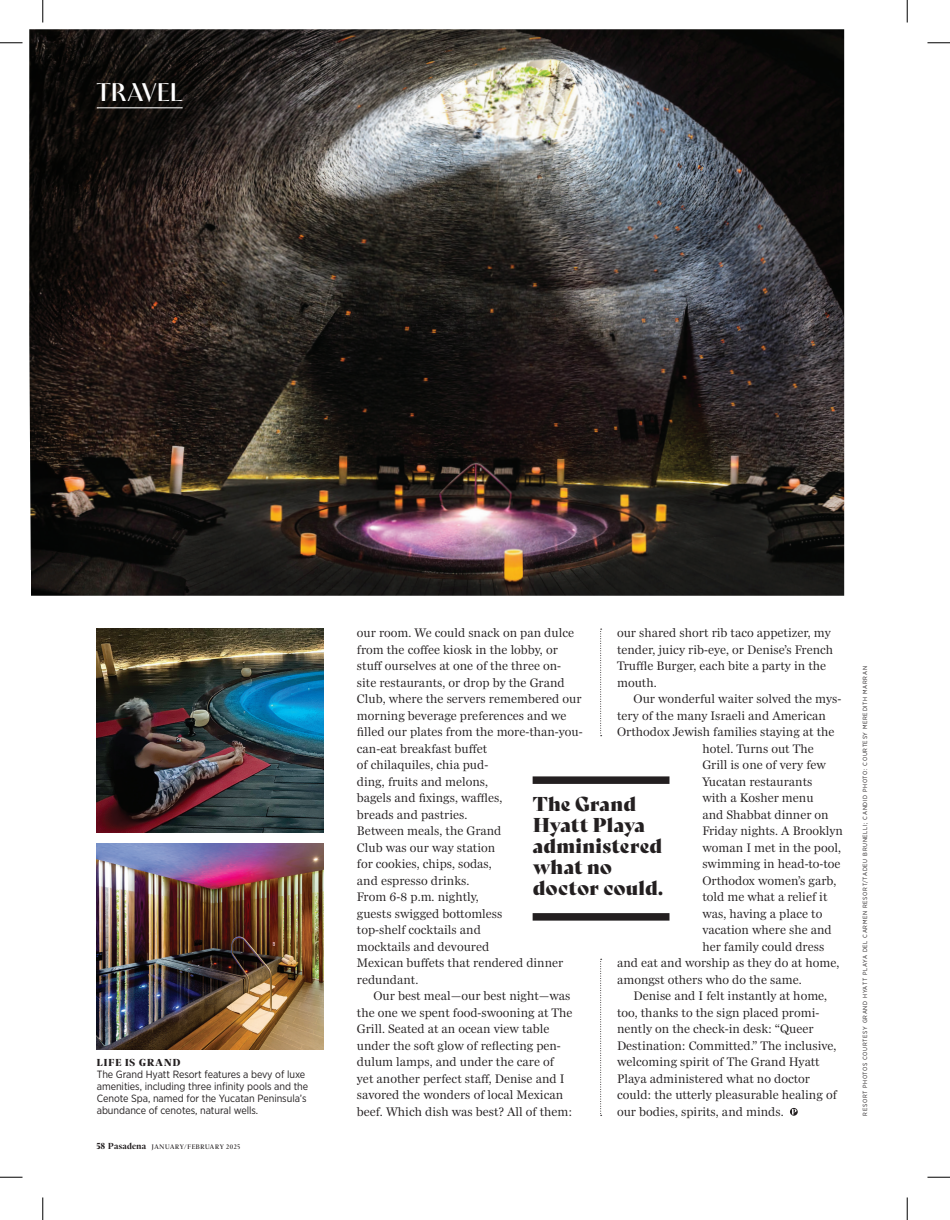
<style>
.page{position:relative;width:950px;height:1220px;background:#fff}
.page>*{position:absolute;margin:0;border:0;box-sizing:border-box;transform-origin:0 0}
.t1{font:500 25.5px "PF Marlet Display";letter-spacing:.005em;color:#fff}
.t2{font:19.5px/21px "Bely Display";letter-spacing:.015em;color:#231f20}
.t3{font:12.75px/16.5px "Miller Daily One";color:#231f20}
.t4{font:10.5px/12px "Gotham Narrow";letter-spacing:-.005em;color:#231f20}
.t5{font:800 10.5px "Nicholas";letter-spacing:.11em;color:#231f20}
.t6{font:600 6.75px "Nicholas";letter-spacing:.095em;color:#231f20}
.t7{font:6px "Gotham Narrow";letter-spacing:.11em;color:#231f20}
.s1{font-weight:800;font-size:9px}
.s2{font-weight:700;font-size:9px}
</style>
<div class="page">
<img style="left:29px;top:29px;width:815px;height:567px">
<svg style="left:790px;top:1107px;width:7px;height:8px"></svg>
<svg style="left:791px;top:1109px;width:5px;height:5px"></svg>
<img style="left:97px;top:843px;width:227px;height:206px">
<img style="left:97px;top:628px;width:227px;height:204px">
<svg style="left:600px;top:628px;width:1px;height:108px"></svg>
<div style="left:532px;top:776px;width:137px;height:8px;background:#231f20"></div>
<div style="left:532px;top:913px;width:137px;height:7px;background:#231f20"></div>
<svg style="left:600px;top:958px;width:1px;height:157px"></svg>
<hr style="left:97px;top:107px;width:86px;height:1px;background:#fff">
<svg style="left:0;top:42px;width:22px;height:1px"></svg>
<svg style="left:927px;top:42px;width:23px;height:1px"></svg>
<svg style="left:0;top:1176px;width:22px;height:1px"></svg>
<svg style="left:927px;top:1176px;width:23px;height:1px"></svg>
<svg style="left:42px;top:0;width:1px;height:22px"></svg>
<svg style="left:42px;top:1197px;width:1px;height:23px"></svg>
<svg style="left:906px;top:0;width:1px;height:22px"></svg>
<svg style="left:906px;top:1197px;width:1px;height:23px"></svg>
<h1 class="t1" style="left:97px;top:75px;width:87px">TRAVEL</h1>
<p class="t5" style="left:97px;top:1057px;width:85px">LIFE IS GRAND</p>
<p class="t4" style="left:97px;top:1068px;width:213px">The Grand Hyatt Resort features a bevy of luxe amenities, including three infinity pools and the Cenote Spa, named for the Yucatan Peninsula’s abundance of cenotes, natural wells.</p>
<p class="t6" style="left:97px;top:1142px;width:145px"><span class="s1">58</span> <span class="s2">Pasadena</span> JANUARY/FEBRUARY 2025</p>
<p class="t3" style="left:357px;top:624px;width:227px">our room. We could snack on pan dulce from the coffee kiosk in the lobby, or stuff ourselves at one of the three on&shy;site restaurants, or drop by the Grand<br>Club, where the servers remembered our morning beverage preferences and we filled our plates from the more-than-you&shy;can-eat breakfast buffet<br>of chilaquiles, chia pud-<br>ding, fruits and melons,<br>bagels and fixings, waffles,<br>breads and pastries.<br>Between meals, the Grand<br>Club was our way station<br>for cookies, chips, sodas,<br>and espresso drinks.<br>From 6-8 p.m. nightly,<br>guests swigged bottomless<br>top-shelf cocktails and<br>mocktails and devoured<br>Mexican buffets that rendered dinner redundant.</p>
<p class="t3" style="left:357px;top:987px;width:217px;text-indent:16px">Our best meal—our best night—was the one we spent food-swooning at The Grill. Seated at an ocean view table under the soft glow of reflecting pen&shy;dulum lamps, and under the care of yet another perfect staff, Denise and I savored the wonders of local Mexican beef. Which dish was best? All of them:</p>
<p class="t3" style="left:617px;top:624px;width:218px">our shared short rib taco appetizer, my tender, juicy rib-eye, or Denise’s French<br>Truffle Burger, each bite a party in the mouth.</p>
<p class="t3" style="left:633px;top:690px;width:209px">Our wonderful waiter solved the mys-</p>
<p class="t3" style="left:617px;top:706px;width:210px">tery of the many Israeli and American</p>
<p class="t3" style="left:617px;top:723px;width:219px">Orthodox Jewish families staying at the</p>
<p class="t3" style="left:702px;top:739px;width:113px">hotel. Turns out The</p>
<p class="t3" style="left:702px;top:756px;width:125px">Grill is one of very few</p>
<p class="t3" style="left:702px;top:772px;width:111px">Yucatan restaurants</p>
<p class="t3" style="left:702px;top:789px;width:113px">with a Kosher menu</p>
<p class="t3" style="left:702px;top:805px;width:128px">and Shabbat dinner on</p>
<p class="t3" style="left:702px;top:822px;width:142px">Friday nights. A Brooklyn</p>
<p class="t3" style="left:702px;top:838px;width:140px">woman I met in the pool,</p>
<p class="t3" style="left:702px;top:855px;width:140px">swimming in head-to-toe</p>
<p class="t3" style="left:702px;top:871px;width:136px">Orthodox women’s garb,</p>
<p class="t3" style="left:702px;top:888px;width:126px">told me what a relief it</p>
<p class="t3" style="left:702px;top:904px;width:121px">was, having a place to</p>
<p class="t3" style="left:702px;top:921px;width:131px">vacation where she and</p>
<p class="t3" style="left:702px;top:937px;width:123px">her family could dress</p>
<p class="t3" style="left:617px;top:954px;width:224px">and eat and worship as they do at home,</p>
<p class="t3" style="left:617px;top:970px;width:186px">amongst others who do the same.</p>
<p class="t3" style="left:633px;top:987px;width:195px">Denise and I felt instantly at home,</p>
<p class="t3" style="left:617px;top:1003px;width:204px">too, thanks to the sign placed promi-</p>
<p class="t3" style="left:617px;top:1020px;width:198px">nently on the check-in desk: “Queer</p>
<p class="t3" style="left:617px;top:1036px;width:221px">Destination: Committed.” The inclusive,</p>
<p class="t3" style="left:617px;top:1053px;width:204px">welcoming spirit of The Grand Hyatt</p>
<p class="t3" style="left:617px;top:1069px;width:194px">Playa administered what no doctor</p>
<p class="t3" style="left:617px;top:1086px;width:221px">could: the utterly pleasurable healing of</p>
<p class="t3" style="left:617px;top:1102px;width:168px">our bodies, spirits, and minds.</p>
<h2 class="t2" style="left:532px;top:792px;width:132px">The Grand<br>Hyatt Playa administered what no doctor could.</h2>
<p class="t7" style="left:861px;top:1115px;width:451px;rotate:-90deg">RESORT PHOTOS COURTESY GRAND HYATT PLAYA DEL CARMEN RESORT/TADEU BRUNELLI; CANDID PHOTO: COURTESY MEREDITH MARRAN</p>
</div>
